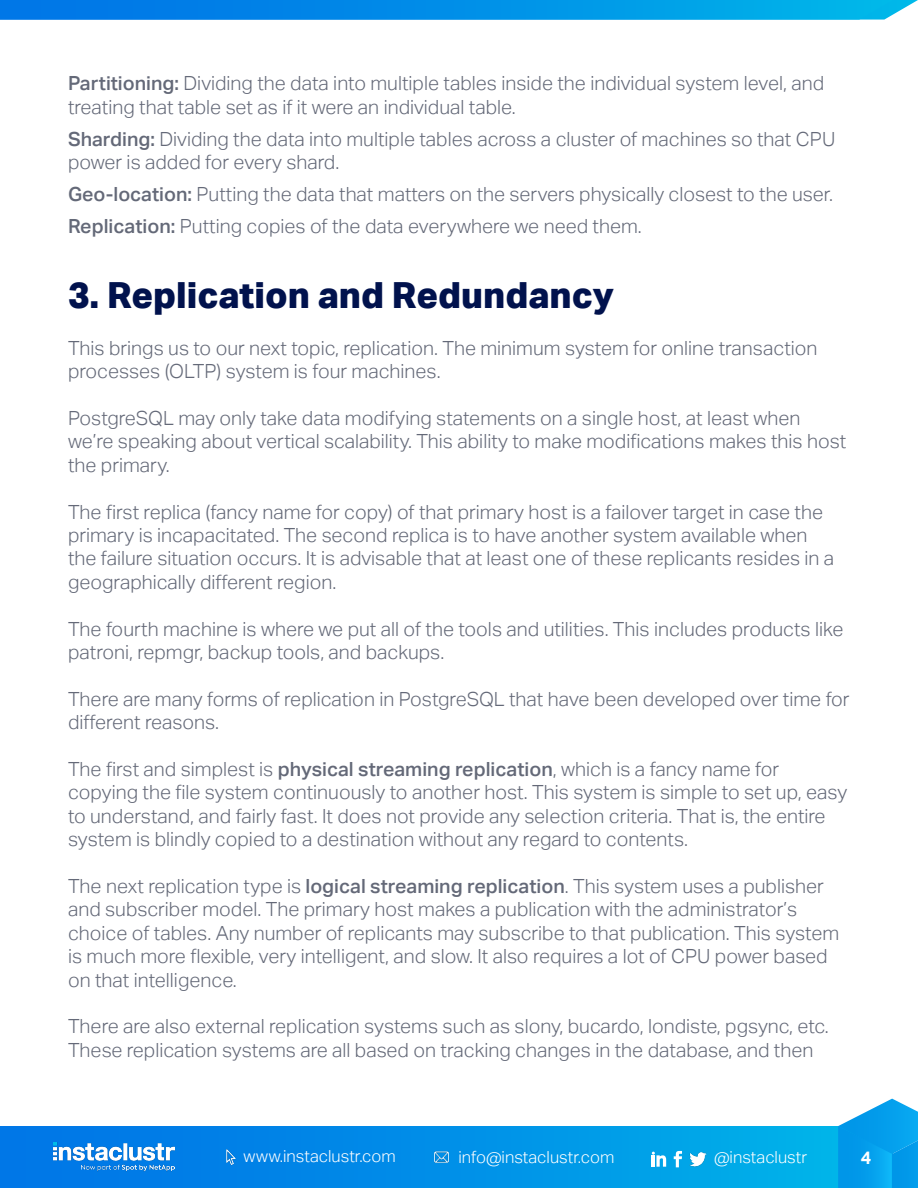
<style>
.page{position:relative;width:918px;height:1188px;background:#fff}
.page>*{position:absolute;margin:0;border:0;box-sizing:border-box;transform-origin:0 0}
.t1{font:800 36px "Aktiv Grotesk";color:#01124d}
.t2{font:300 19.5px/23.4px "Aktiv Grotesk";color:#646978}
.t3{font:700 18px "Aktiv Grotesk";color:#fff}
.t4{font:300 16.65px "Aktiv Grotesk";color:#fff}
.s1{font-weight:500}
</style>
<div class="page">
<div style="left:0;top:1127px;width:892px;height:61px;background:linear-gradient(to right,#0070e7,#00b4e9)"></div>
<img style="left:433px;top:1149px;width:17px;height:16px">
<img style="left:223px;top:1149px;width:16px;height:16px">
<img style="left:690px;top:1151px;width:16px;height:16px">
<svg style="left:674px;top:1151px;width:8px;height:16px"></svg>
<svg style="left:652px;top:1152px;width:14px;height:15px"></svg>
<svg style="left:838px;top:1099px;width:80px;height:89px;background:#22a9ee"></svg>
<img style="left:54px;top:1142px;width:120px;height:30px">
<svg style="left:0;top:0;width:918px;height:20px;background:#0794e8"></svg>
<p class="t2" style="left:68px;top:72px;width:758px"><span class="s1">Partitioning:</span> Dividing the data into multiple tables inside the individual system level, and treating that table set as if it were an individual table.</p>
<p class="t2" style="left:68px;top:127px;width:769px"><span class="s1">Sharding:</span> Dividing the data into multiple tables across a cluster of machines so that CPU power is added for every shard.</p>
<p class="t2" style="left:68px;top:183px;width:767px"><span class="s1">Geo-location:</span> Putting the data that matters on the servers physically closest to the user.</p>
<p class="t2" style="left:68px;top:215px;width:575px"><span class="s1">Replication:</span> Putting copies of the data everywhere we need them.</p>
<p class="t1" style="left:68px;top:272px;width:547px">3. Replication and Redundancy</p>
<p class="t2" style="left:68px;top:336px;width:751px">This brings us to our next topic, replication. The minimum system for online transaction processes (OLTP) system is four machines.</p>
<p class="t2" style="left:68px;top:407px;width:780px">PostgreSQL may only take data modifying statements on a single host, at least when we’re speaking about vertical scalability. This ability to make modifications makes this host the primary.</p>
<p class="t2" style="left:68px;top:500px;width:768px">The first replica (fancy name for copy) of that primary host is a failover target in case the primary is incapacitated. The second replica is to have another system available when the failure situation occurs. It is advisable that at least one of these replicants resides in a geographically different region.</p>
<p class="t2" style="left:68px;top:617px;width:777px">The fourth machine is where we put all of the tools and utilities. This includes products like patroni, repmgr, backup tools, and backups.</p>
<p class="t2" style="left:68px;top:687px;width:783px">There are many forms of replication in PostgreSQL that have been developed over time for different reasons.</p>
<p class="t2" style="left:68px;top:758px;width:781px">The first and simplest is <span class="s1">physical streaming replication</span>, which is a fancy name for copying the file system continuously to another host. This system is simple to set up, easy to understand, and fairly fast. It does not provide any selection criteria. That is, the entire system is blindly copied to a destination without any regard to contents.</p>
<p class="t2" style="left:68px;top:875px;width:773px">The next replication type is <span class="s1">logical streaming replication</span>. This system uses a publisher and subscriber model. The primary host makes a publication with the administrator’s choice of tables. Any number of replicants may subscribe to that publication. This system is much more flexible, very intelligent, and slow. It also requires a lot of CPU power based on that intelligence.</p>
<p class="t2" style="left:68px;top:1015px;width:762px">There are also external replication systems such as slony, bucardo, londiste, pgsync, etc.<br>These replication systems are all based on tracking changes in the database, and then</p>
<p class="t4" style="left:244px;top:1146px;width:154px">www.instaclustr.com</p>
<p class="t4" style="left:459px;top:1147px;width:157px">info@instaclustr.com</p>
<p class="t4" style="left:714px;top:1148px;width:95px">@instaclustr</p>
<p class="t3" style="left:861px;top:1147px;width:12px">4</p>
</div>
